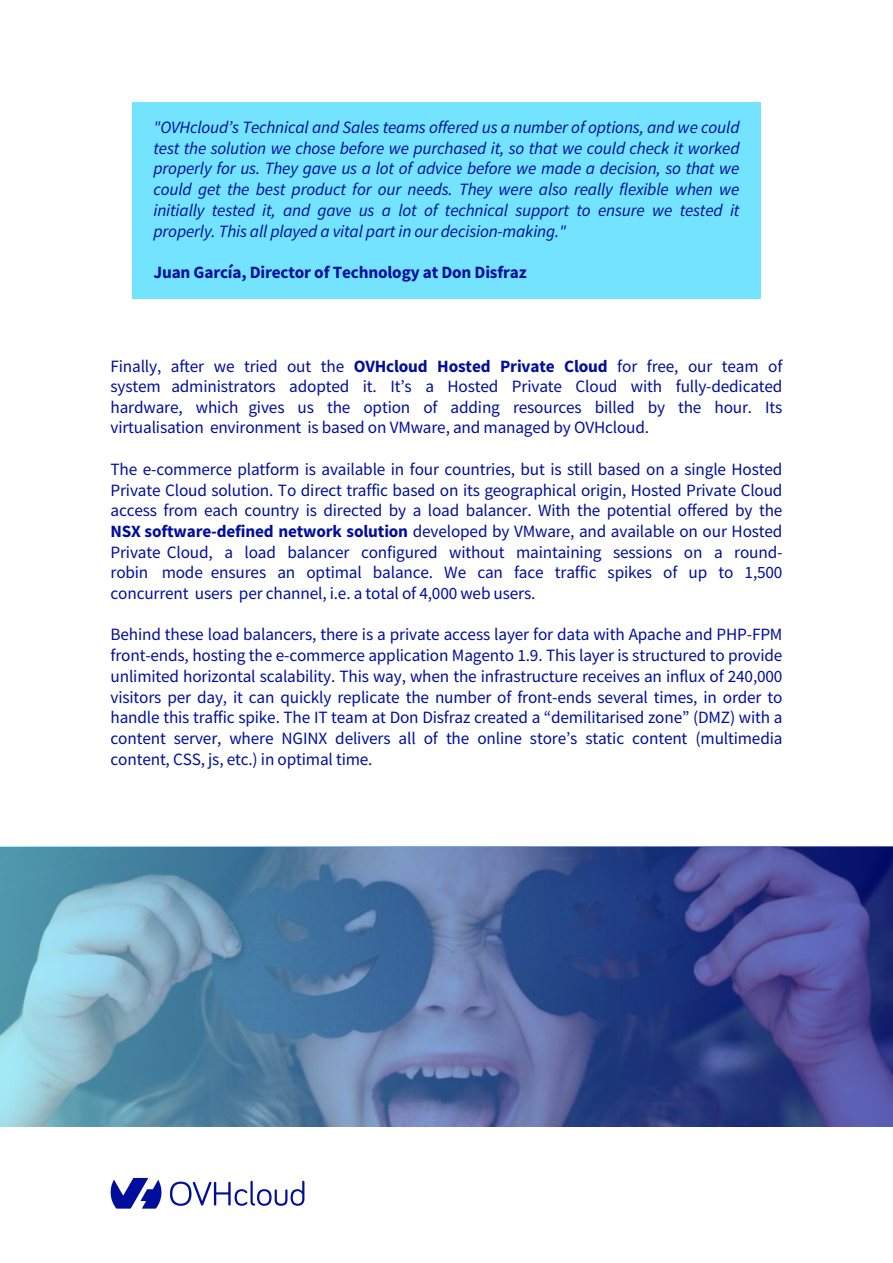
<style>
.page{position:relative;width:893px;height:1263px;background:#fff}
.page>*{position:absolute;margin:0;border:0;box-sizing:border-box;transform-origin:0 0}
.t1{font:17.25px/20.7px "Source Sans Pro";letter-spacing:-.01em;color:#000e9c;text-align:justify}
.t2{font:italic 17.25px/20.7px "Source Sans Pro";letter-spacing:-.01em;color:#000e9c;text-align:justify}
.t3{font:700 17.25px "Source Sans Pro";letter-spacing:-.01em;color:#000e9c}
.s1{font-weight:700}
</style>
<div class="page">
<svg style="left:110px;top:1178px;width:52px;height:30px"></svg>
<svg style="left:170px;top:1181px;width:134px;height:25px"></svg>
<svg style="left:0;top:846px;width:893px;height:281px;background:#506ea1"></svg>
<div style="left:132px;top:102px;width:629px;height:196px;background:#73e3ff"></div>
<p class="t2" style="left:153px;top:117px;width:588px">"OVHcloud’s Technical and Sales teams offered us a number of options, and we could test the solution we chose before we purchased it, so that we could check it worked properly for us. They gave us a lot of advice before we made a decision, so that we could get the best product for our needs. They were also really flexible when we initially tested it, and gave us a lot of technical support to ensure we tested it properly. This all played a vital part in our decision-making."</p>
<p class="t3" style="left:153px;top:261px;width:375px">Juan García, Director of Technology at Don Disfraz</p>
<p class="t1" style="left:111px;top:355px;width:673px">Finally, after we tried out the <span class="s1">OVHcloud Hosted Private Cloud</span> for free, our team of system administrators adopted it. It’s a Hosted Private Cloud with fully-dedicated hardware, which gives us the option of adding resources billed by the hour. Its virtualisation environment is based on VMware, and managed by OVHcloud.</p>
<p class="t1" style="left:111px;top:459px;width:673px">The e-commerce platform is available in four countries, but is still based on a single Hosted Private Cloud solution. To direct traffic based on its geographical origin, Hosted Private Cloud access from each country is directed by a load balancer. With the potential offered by the <span class="s1">NSX software-defined network solution</span> developed by VMware, and available on our Hosted Private Cloud, a load balancer configured without maintaining sessions on a round&shy;robin mode ensures an optimal balance. We can face traffic spikes of up to 1,500 concurrent users per channel, i.e. a total of 4,000 web users.</p>
<p class="t1" style="left:111px;top:624px;width:673px">Behind these load balancers, there is a private access layer for data with Apache and PHP-FPM front-ends, hosting the e-commerce application Magento 1.9. This layer is structured to provide unlimited horizontal scalability. This way, when the infrastructure receives an influx of 240,000 visitors per day, it can quickly replicate the number of front-ends several times, in order to handle this traffic spike. The IT team at Don Disfraz created a “demilitarised zone” (DMZ) with a content server, where NGINX delivers all of the online store’s static content (multimedia content, CSS, js, etc.) in optimal time.</p>
</div>
